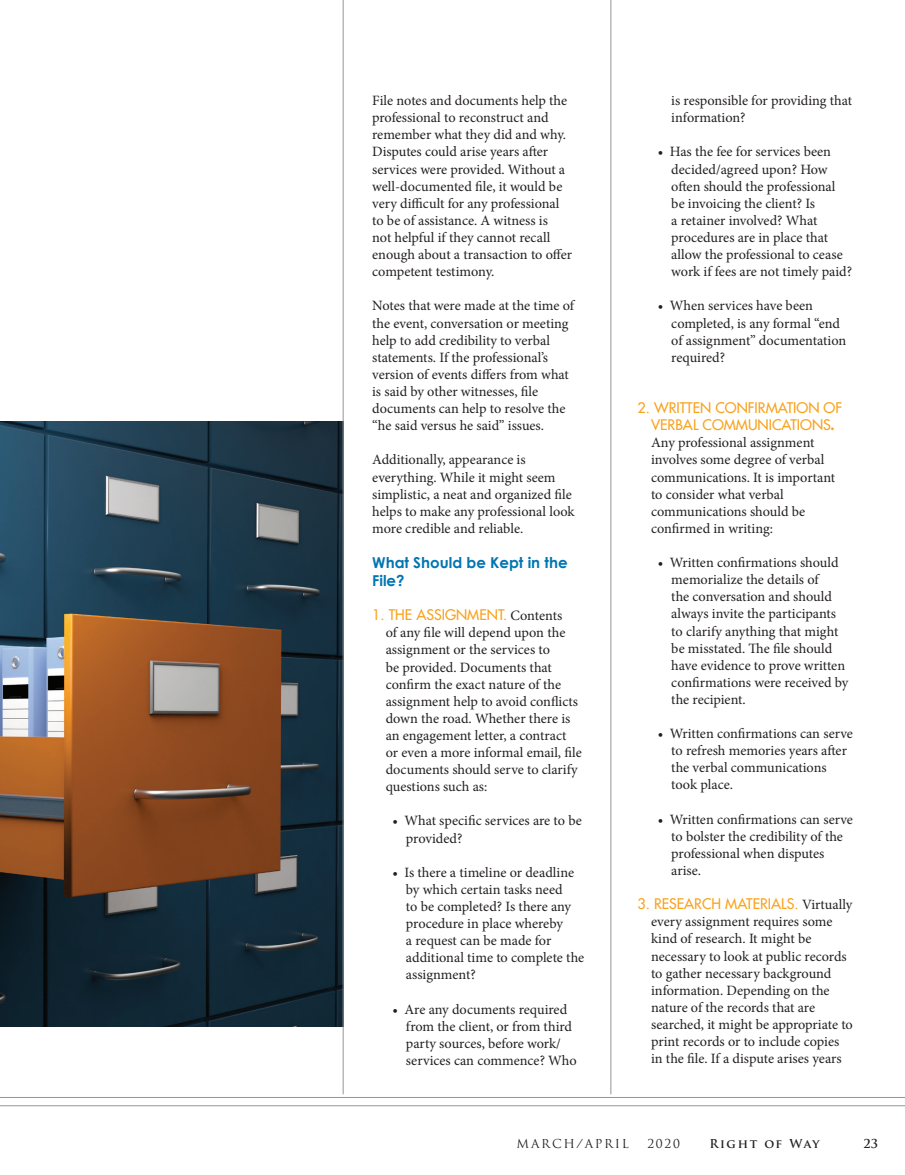
<style>
.page{position:relative;width:905px;height:1175px;background:#fff}
.page>*{position:absolute;margin:0;border:0;box-sizing:border-box;transform-origin:0 0}
.BodyCopy{font:700 15px/18px "Century Gothic";color:#0076b1}
.BodyCopy-2{font:14.25px/17.1px "Minion Pro";color:#231f20}
.t1{font:12px "Trajan Pro";letter-spacing:.14em;color:#231f20}
.t2{font:700 12px "Trajan Pro";letter-spacing:.12em;color:#231f20}
.s1{font-family:"Futura";color:#f9a21c}
.s2{font-family:"Futura";font-weight:700;font-stretch:condensed;color:#f9a21c}
</style>
<div class="page">
<img style="left:0;top:421px;width:343px;height:605px">
<hr style="left:0;top:1105px;width:904px;height:1px;background:#939598">
<hr style="left:0;top:1097px;width:904px;height:1px;background:#939598">
<hr style="left:610px;top:0;width:1px;height:1094px;background:#939598">
<hr style="left:343px;top:0;width:1px;height:1094px;background:#939598">
<p class="BodyCopy-2" style="left:372px;top:92px;width:201px">File notes and documents help the professional to reconstruct and remember what they did and why.<br>Disputes could arise years after services were provided. Without a well-documented file, it would be very difficult for any professional to be of assistance. A witness is<br>not helpful if they cannot recall enough about a transaction to offer competent testimony.</p>
<p class="BodyCopy-2" style="left:372px;top:297px;width:203px">Notes that were made at the time of the event, conversation or meeting help to add credibility to verbal statements. If the professional’s version of events differs from what is said by other witnesses, file documents can help to resolve the “he said versus he said” issues.</p>
<p class="BodyCopy-2" style="left:372px;top:451px;width:204px">Additionally, appearance is everything. While it might seem simplistic, a neat and organized file helps to make any professional look more credible and reliable.</p>
<p class="BodyCopy" style="left:372px;top:553px;width:197px">What Should be Kept in the<br>File?</p>
<p class="BodyCopy-2" style="left:386px;top:607px;width:197px;text-indent:-14px"><span class="s1">1. THE ASSIGNMENT.</span> Contents<br>of any file will depend upon the assignment or the services to<br>be provided. Documents that confirm the exact nature of the assignment help to avoid conflicts down the road. Whether there is an engagement letter, a contract or even a more informal email, file documents should serve to clarify questions such as:</p>
<p class="BodyCopy-2" style="left:406px;top:812px;width:177px;text-indent:-14px">• What specific services are to be provided?</p>
<p class="BodyCopy-2" style="left:406px;top:863px;width:180px;text-indent:-14px">• Is there a timeline or deadline by which certain tasks need<br>to be completed? Is there any procedure in place whereby<br>a request can be made for additional time to complete the assignment?</p>
<p class="BodyCopy-2" style="left:406px;top:1000px;width:172px;text-indent:-14px">• Are any documents required from the client, or from third party sources, before work/ services can commence? Who</p>
<p class="BodyCopy-2" style="left:671px;top:92px;width:182px">is responsible for providing that information?</p>
<p class="BodyCopy-2" style="left:671px;top:143px;width:182px;text-indent:-14px">• Has the fee for services been decided/agreed upon? How often should the professional be invoicing the client? Is<br>a retainer involved? What procedures are in place that allow the professional to cease work if fees are not timely paid?</p>
<p class="BodyCopy-2" style="left:671px;top:297px;width:176px;text-indent:-14px">• When services have been completed, is any formal “end of assignment” documentation required?</p>
<p class="BodyCopy-2" style="left:651px;top:400px;width:193px;text-indent:-14px"><span class="s1">2. WRITTEN CONFIRMATION OF<br>VERBAL COMMUNICATIONS</span><span class="s2">.<br></span>Any professional assignment involves some degree of verbal communications. It is important to consider what verbal communications should be confirmed in writing:</p>
<p class="BodyCopy-2" style="left:671px;top:554px;width:179px;text-indent:-14px">• Written confirmations should memorialize the details of<br>the conversation and should always invite the participants to clarify anything that might be misstated. The file should have evidence to prove written confirmations were received by the recipient.</p>
<p class="BodyCopy-2" style="left:671px;top:725px;width:183px;text-indent:-14px">• Written confirmations can serve to refresh memories years after the verbal communications took place.</p>
<p class="BodyCopy-2" style="left:671px;top:810px;width:183px;text-indent:-14px">• Written confirmations can serve to bolster the credibility of the professional when disputes arise.</p>
<p class="BodyCopy-2" style="left:651px;top:896px;width:203px;text-indent:-14px"><span class="s1">3. RESEARCH MATERIALS.</span> Virtually every assignment requires some kind of research. It might be necessary to look at public records to gather necessary background information. Depending on the nature of the records that are searched, it might be appropriate to print records or to include copies in the file. If a dispute arises years</p>
<p class="t1" style="left:516px;top:1136px;width:114px">MARCH/APRIL</p>
<p class="t1" style="left:647px;top:1136px;width:34px">2020</p>
<p class="t2" style="left:709px;top:1136px;width:112px">Right of Way</p>
<p class="t2" style="left:863px;top:1136px;width:16px">23</p>
</div>
